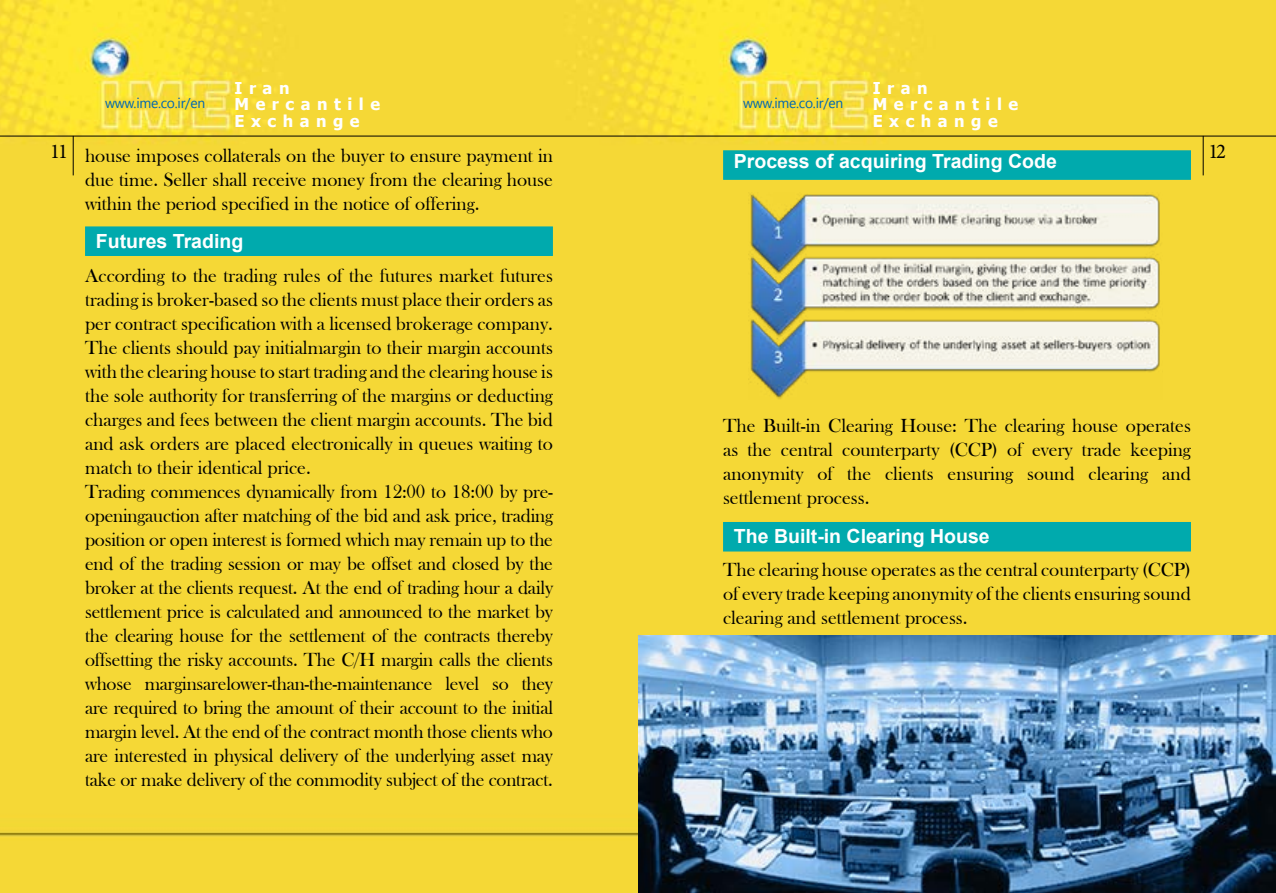
<style>
.page{position:relative;width:1276px;height:893px;background:#fff}
.page>*{position:absolute;margin:0;border:0;box-sizing:border-box;transform-origin:0 0}
.t1{font:21px "Minion Pro";color:#000}
.t2{font:19.5px/24px "Bask Old Face";letter-spacing:-.01em;color:#000;text-align:justify}
.t3{font:700 19.5px "Arial";color:#fff}
.t4{font:700 16.35px/16.6px "B Tahoma";letter-spacing:.4em;color:#fff}
</style>
<div class="page">
<div style="left:0;top:0;width:530px;height:893px;background:#f5d836"></div>
<img style="left:530px;top:0;width:746px;height:893px">
<hr style="left:0;top:136px;width:1276px;height:1px;background:#000">
<img style="left:748px;top:192px;width:414px;height:208px">
<div style="left:85px;top:226px;width:468px;height:30px;background:#00aaad;border:2px solid #00aaad"></div>
<div style="left:723px;top:150px;width:468px;height:30px;background:#00aaad;border:2px solid #00aaad"></div>
<div style="left:724px;top:523px;width:466px;height:28px;background:#00aaad"></div>
<div style="left:723px;top:522px;width:468px;height:29px;border:2px solid #00aaad"></div>
<img style="left:638px;top:635px;width:638px;height:258px">
<hr style="left:1203px;top:136px;width:1px;height:39px;background:#000">
<hr style="left:73px;top:136px;width:1px;height:39px;background:#000">
<svg style="left:105px;top:97px;width:99px;height:12px"></svg>
<svg style="left:743px;top:97px;width:99px;height:12px"></svg>
<p class="t4" style="left:234px;top:80px;width:147px">Iran<br>Mercantile<br>Exchange</p>
<p class="t4" style="left:872px;top:80px;width:147px">Iran<br>Mercantile<br>Exchange</p>
<p class="t2" style="left:85px;top:144px;width:469px">house imposes collaterals on the buyer to ensure payment in due time. Seller shall receive money from the clearing house within the period specified in the notice of offering.</p>
<p class="t3" style="left:96px;top:228px;width:149px">Futures Trading</p>
<p class="t2" style="left:85px;top:264px;width:469px;text-align:left">According to the trading rules of the futures market futures trading is broker-based so the clients must place their orders as per contract specification with a licensed brokerage company.<br>The clients should pay initialmargin to their margin accounts with the clearing house to start trading and the clearing house is the sole authority for transferring of the margins or deducting charges and fees between the client margin accounts. The bid and ask orders are placed electronically in queues waiting to match to their identical price.<br>Trading commences dynamically from 12:00 to 18:00 by pre&shy;openingauction after matching of the bid and ask price, trading position or open interest is formed which may remain up to the end of the trading session or may be offset and closed by the broker at the clients request. At the end of trading hour a daily settlement price is calculated and announced to the market by the clearing house for the settlement of the contracts thereby offsetting the risky accounts. The C/H margin calls the clients whose marginsarelower-than-the-maintenance level so they are required to bring the amount of their account to the initial margin level. At the end of the contract month those clients who are interested in physical delivery of the underlying asset may take or make delivery of the commodity subject of the contract.</p>
<p class="t1" style="left:50px;top:137px;width:19px">11</p>
<p class="t1" style="left:1208px;top:137px;width:19px">12</p>
<p class="t3" style="left:734px;top:148px;width:324px">Process of acquiring Trading Code</p>
<p class="t2" style="left:723px;top:414px;width:469px">The Built-in Clearing House: The clearing house operates as the central counterparty (CCP) of every trade keeping anonymity of the clients ensuring sound clearing and settlement process.</p>
<p class="t3" style="left:734px;top:523px;width:257px">The Built-in Clearing House</p>
<p class="t2" style="left:723px;top:558px;width:469px">The clearing house operates as the central counterparty (CCP) of every trade keeping anonymity of the clients ensuring sound clearing and settlement process.</p>
</div>
